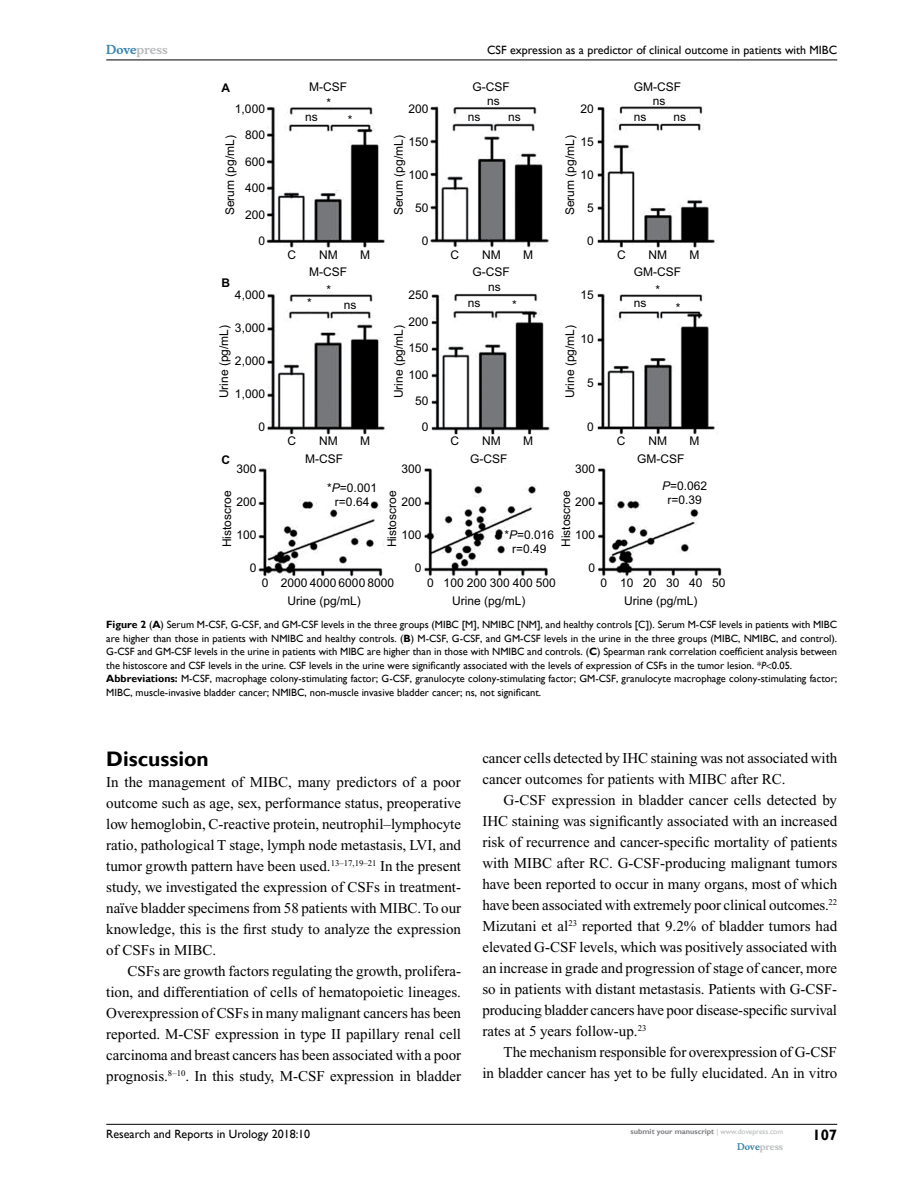
<style>
.page{position:relative;width:918px;height:1188px;background:#fff}
.page>*{position:absolute;margin:0;border:0;box-sizing:border-box;transform-origin:0 0}
.t1{font:700 21px "Gill Sans";color:#000}
.t2{font:15px/21px "Times New Roman";color:#000;text-align:justify}
.t3{font:700 15px "Gill Sans";color:#000}
.t4{font:12px/26.4px "Arial";color:#000;text-align:center}
.t5{font:12px "Gill Sans";color:#000}
.t6{font:700 12px "Musee";color:#b8babc}
.t7{font:700 12px "Arial";color:#000}
.t8{font:10.5px/13.5px "Gill Sans";color:#000}
.t9{font:700 9px "Musee";color:#b8babc}
.t10{font:700 7.5px "Gill Sans";color:#808285}
.s1{color:#3785ad}
.s2{font-style:italic}
.s3{font-weight:700}
.s4{font-weight:400;color:#b8babc}
</style>
<div class="page">
<hr style="left:106px;top:1124px;width:731px;height:1px;background:#000">
<hr style="left:106px;top:60px;width:731px;height:1px;background:#000">
<img style="left:258px;top:105px;width:464px;height:472px">
<p class="t6" style="left:106px;top:43px;width:63px"><span class="s1">Dove</span>press</p>
<p class="t5" style="left:487px;top:43px;width:352px">CSF expression as a predictor of clinical outcome in patients with MIBC</p>
<p class="t4" style="left:309px;top:79px;width:39px;line-height:16.2px">M-CSF *</p>
<p class="t4" style="left:472px;top:74px;width:39px">G-CSF</p>
<p class="t4" style="left:634px;top:74px;width:49px">GM-CSF</p>
<p class="t7" style="left:221px;top:80px;width:10px">A</p>
<p class="t4" style="left:487px;top:87px;width:14px">ns</p>
<p class="t4" style="left:653px;top:87px;width:14px">ns</p>
<p class="t4" style="left:409px;top:96px;width:22px">200</p>
<p class="t4" style="left:409px;top:129px;width:22px">150</p>
<p class="t4" style="left:409px;top:162px;width:22px">100</p>
<p class="t4" style="left:415px;top:195px;width:15px">50</p>
<p class="t4" style="left:422px;top:228px;width:8px">0</p>
<p class="t4" style="left:581px;top:96px;width:15px">20</p>
<p class="t4" style="left:581px;top:129px;width:15px">15</p>
<p class="t4" style="left:581px;top:162px;width:15px">10</p>
<p class="t4" style="left:587px;top:195px;width:8px">5</p>
<p class="t4" style="left:587px;top:228px;width:8px">0</p>
<p class="t4" style="left:235px;top:96px;width:32px">1,000</p>
<p class="t4" style="left:305px;top:104px;width:14px">ns</p>
<p class="t4" style="left:468px;top:104px;width:14px">ns</p>
<p class="t4" style="left:508px;top:104px;width:14px">ns</p>
<p class="t4" style="left:634px;top:104px;width:14px">ns</p>
<p class="t4" style="left:673px;top:104px;width:14px">ns</p>
<p class="t4" style="left:348px;top:107px;width:6px">*</p>
<p class="t4" style="left:245px;top:122px;width:22px;text-align:right">800<br>600<br>400<br>200<br>0</p>
<p class="t4" style="left:217px;top:215px;width:82px;rotate:-90deg">Serum (pg/mL)</p>
<p class="t4" style="left:385px;top:215px;width:82px;rotate:-90deg">Serum (pg/mL)</p>
<p class="t4" style="left:557px;top:215px;width:82px;rotate:-90deg">Serum (pg/mL)</p>
<p class="t7" style="left:221px;top:274px;width:10px">B</p>
<p class="t4" style="left:235px;top:282px;width:32px">4,000</p>
<p class="t4" style="left:235px;top:315px;width:32px">3,000</p>
<p class="t4" style="left:235px;top:348px;width:32px">2,000</p>
<p class="t4" style="left:235px;top:381px;width:32px">1,000</p>
<p class="t4" style="left:258px;top:414px;width:8px">0</p>
<p class="t4" style="left:211px;top:398px;width:75px;rotate:-90deg">Urine (pg/mL)</p>
<p class="t4" style="left:287px;top:242px;width:10px">C</p>
<p class="t4" style="left:319px;top:242px;width:20px">NM</p>
<p class="t4" style="left:360px;top:242px;width:11px">M</p>
<p class="t4" style="left:309px;top:259px;width:39px">M-CSF</p>
<p class="t4" style="left:307px;top:290px;width:6px">*</p>
<p class="t4" style="left:327px;top:276px;width:6px">*</p>
<p class="t4" style="left:344px;top:292px;width:14px">ns</p>
<p class="t4" style="left:409px;top:282px;width:22px;text-align:right">250<br>200<br>150<br>100<br>50<br>0</p>
<p class="t4" style="left:385px;top:398px;width:75px;rotate:-90deg">Urine (pg/mL)</p>
<p class="t4" style="left:450px;top:242px;width:10px">C</p>
<p class="t4" style="left:482px;top:242px;width:20px">NM</p>
<p class="t4" style="left:523px;top:242px;width:11px">M</p>
<p class="t4" style="left:472px;top:259px;width:39px">G-CSF</p>
<p class="t4" style="left:468px;top:290px;width:14px">ns</p>
<p class="t4" style="left:488px;top:274px;width:14px">ns</p>
<p class="t4" style="left:512px;top:292px;width:6px">*</p>
<p class="t4" style="left:581px;top:282px;width:15px">15</p>
<p class="t4" style="left:581px;top:326px;width:15px">10</p>
<p class="t4" style="left:587px;top:370px;width:8px">5</p>
<p class="t4" style="left:587px;top:414px;width:8px">0</p>
<p class="t4" style="left:557px;top:398px;width:75px;rotate:-90deg">Urine (pg/mL)</p>
<p class="t4" style="left:617px;top:242px;width:10px">C</p>
<p class="t4" style="left:649px;top:242px;width:20px">NM</p>
<p class="t4" style="left:690px;top:242px;width:11px">M</p>
<p class="t4" style="left:634px;top:259px;width:49px">GM-CSF</p>
<p class="t4" style="left:655px;top:277px;width:6px">*</p>
<p class="t4" style="left:634px;top:290px;width:14px">ns</p>
<p class="t4" style="left:676px;top:295px;width:6px">*</p>
<p class="t7" style="left:221px;top:451px;width:10px">C</p>
<p class="t4" style="left:236px;top:456px;width:22px">300</p>
<p class="t4" style="left:214px;top:547px;width:58px;rotate:-90deg">Histoscroe</p>
<p class="t4" style="left:236px;top:489px;width:22px">200</p>
<p class="t4" style="left:236px;top:522px;width:22px">100</p>
<p class="t4" style="left:287px;top:428px;width:10px">C</p>
<p class="t4" style="left:319px;top:428px;width:20px">NM</p>
<p class="t4" style="left:360px;top:428px;width:11px">M</p>
<p class="t4" style="left:305px;top:445px;width:39px">M-CSF</p>
<p class="t4" style="left:327px;top:480px;width:51px;line-height:14.5px">*<span class="s2">P</span>=0.001 r=0.64</p>
<p class="t4" style="left:402px;top:456px;width:22px">300</p>
<p class="t4" style="left:379px;top:547px;width:58px;rotate:-90deg">Histoscroe</p>
<p class="t4" style="left:402px;top:489px;width:22px">200</p>
<p class="t4" style="left:402px;top:522px;width:22px">100</p>
<p class="t4" style="left:450px;top:428px;width:10px">C</p>
<p class="t4" style="left:482px;top:428px;width:20px">NM</p>
<p class="t4" style="left:523px;top:428px;width:11px">M</p>
<p class="t4" style="left:470px;top:445px;width:39px">G-CSF</p>
<p class="t4" style="left:575px;top:456px;width:22px">300</p>
<p class="t4" style="left:553px;top:547px;width:58px;rotate:-90deg">Histoscroe</p>
<p class="t4" style="left:575px;top:489px;width:22px">200</p>
<p class="t4" style="left:505px;top:528px;width:51px;line-height:14.5px">*<span class="s2">P</span>=0.016 r=0.49</p>
<p class="t4" style="left:575px;top:522px;width:22px">100</p>
<p class="t4" style="left:617px;top:428px;width:10px">C</p>
<p class="t4" style="left:649px;top:428px;width:20px">NM</p>
<p class="t4" style="left:690px;top:428px;width:11px">M</p>
<p class="t4" style="left:637px;top:445px;width:49px">GM-CSF</p>
<p class="t4" style="left:662px;top:478px;width:47px;line-height:14.5px"><span class="s2">P</span>=0.062 r=0.39</p>
<p class="t4" style="left:250px;top:555px;width:8px">0</p>
<p class="t4" style="left:415px;top:555px;width:8px">0</p>
<p class="t4" style="left:589px;top:555px;width:8px">0</p>
<p class="t4" style="left:262px;top:569px;width:8px">0</p>
<p class="t4" style="left:427px;top:569px;width:130px">0 100 200 300 400 500</p>
<p class="t4" style="left:281px;top:569px;width:115px">2000 4000 6000 8000</p>
<p class="t4" style="left:288px;top:588px;width:75px">Urine (pg/mL)</p>
<p class="t4" style="left:452px;top:588px;width:75px">Urine (pg/mL)</p>
<p class="t4" style="left:601px;top:573px;width:126px;line-height:18.5px">0 10 20 30 40 50<br>Urine (pg/mL)</p>
<p class="t8" style="left:106px;top:618px;width:732px"><span class="s3">Figure 2</span> (<span class="s3">A</span>) Serum M-CSF, G-CSF, and GM-CSF levels in the three groups (MIBC [M], NMIBC [NM], and healthy controls [C]). Serum M-CSF levels in patients with MIBC are higher than those in patients with NMIBC and healthy controls. (<span class="s3">B</span>) M-CSF, G-CSF, and GM-CSF levels in the urine in the three groups (MIBC, NMIBC, and control).<br>G-CSF and GM-CSF levels in the urine in patients with MIBC are higher than in those with NMIBC and controls. (<span class="s3">C</span>) Spearman rank correlation coefficient analysis between the histoscore and CSF levels in the urine. CSF levels in the urine were significantly associated with the levels of expression of CSFs in the tumor lesion. *<span class="s2">P</span> 0.05.<br><span class="s3">Abbreviations:</span> M-CSF, macrophage colony-stimulating factor; G-CSF, granulocyte colony-stimulating factor; GM-CSF, granulocyte macrophage colony-stimulating factor; MIBC, muscle-invasive bladder cancer; NMIBC, non-muscle invasive bladder cancer; ns, not significant.</p>
<h1 class="t1" style="left:106px;top:746px;width:104px">Discussion</h1>
<p class="t2" style="left:106px;top:772px;width:356px">In the management of MIBC, many predictors of a poor outcome such as age, sex, performance status, preoperative low hemoglobin, C-reactive protein, neutrophil–lymphocyte ratio, pathological T stage, lymph node metastasis, LVI, and tumor growth pattern have been used.<sup>13–17,19–21</sup> In the present study, we investigated the expression of CSFs in treatment&shy;naïve bladder specimens from 58 patients with MIBC. To our knowledge, this is the first study to analyze the expression of CSFs in MIBC.</p>
<p class="t2" style="left:106px;top:961px;width:356px;text-indent:21px">CSFs are growth factors regulating the growth, prolifera&shy;tion, and differentiation of cells of hematopoietic lineages.<br>Overexpression of CSFs in many malignant cancers has been reported. M-CSF expression in type II papillary renal cell carcinoma and breast cancers has been associated with a poor prognosis.<sup>8–10</sup>. In this study, M-CSF expression in bladder</p>
<p class="t2" style="left:482px;top:748px;width:356px">cancer cells detected by IHC staining was not associated with cancer outcomes for patients with MIBC after RC.</p>
<p class="t2" style="left:482px;top:790px;width:356px;text-indent:21px">G-CSF expression in bladder cancer cells detected by IHC staining was significantly associated with an increased risk of recurrence and cancer-specific mortality of patients with MIBC after RC. G-CSF-producing malignant tumors have been reported to occur in many organs, most of which have been associated with extremely poor clinical outcomes.<sup>22<br></sup>Mizutani et al<sup>23</sup> reported that 9.2% of bladder tumors had elevated G-CSF levels, which was positively associated with an increase in grade and progression of stage of cancer, more so in patients with distant metastasis. Patients with G-CSF&shy;producing bladder cancers have poor disease-specific survival rates at 5 years follow-up.<sup>23</sup></p>
<p class="t2" style="left:482px;top:1042px;width:356px;text-align:right">The mechanism responsible for overexpression of G-CSF<br>in bladder cancer has yet to be fully elucidated. An in vitro</p>
<p class="t5" style="left:106px;top:1127px;width:206px">Research and Reports in Urology 2018:10</p>
<p class="t10" style="left:631px;top:1127px;width:154px">submit your manuscript <span class="s4">| www.dovepress.com</span></p>
<p class="t9" style="left:737px;top:1141px;width:48px"><span class="s1">Dove</span>press</p>
<p class="t3" style="left:812px;top:1126px;width:26px">107</p>
</div>
